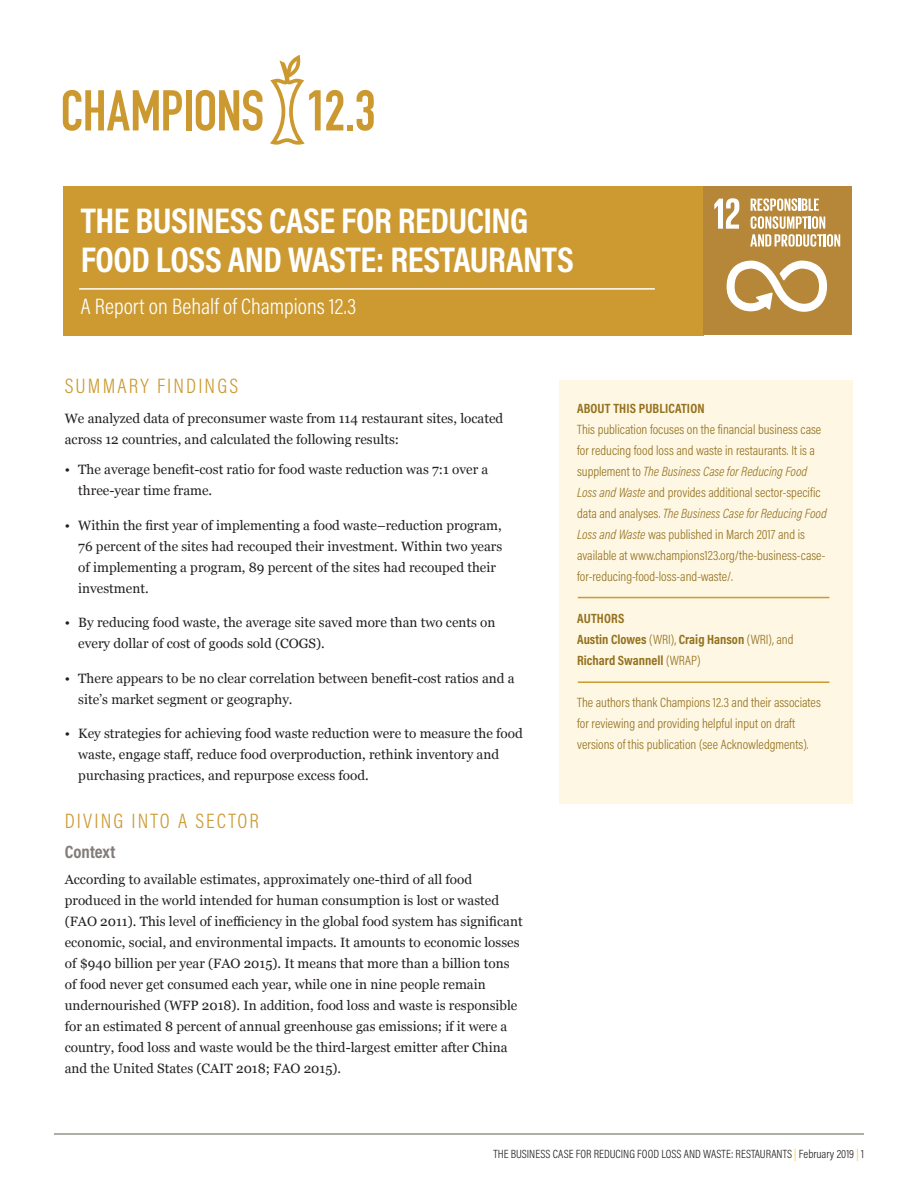
<style>
.page{position:relative;width:918px;height:1188px;background:#fff}
.page>*{position:absolute;margin:0;border:0;box-sizing:border-box;transform-origin:0 0}
.t1{font:700 36px/39px "Acumin Pro Cond";letter-spacing:-.01em;color:#fff}
.t2{font:300 22.5px "Acumin Pro Cond";color:#fff}
.Header_1{font:300 21px "Acumin Pro Cond";letter-spacing:.1em;color:#cc9a31}
.Header_2{font:700 18px "Acumin Pro Cond";color:#827c7a}
.t3{font:13.5px/21px "Georgia";color:#231f20}
.Body{font:300 13.5px/21px "Acumin Pro Cond";color:#94711e}
.Body-2{font:700 13.5px/21px "Acumin Pro Cond";color:#94711e}
.Folio-r{font:300 12px "Acumin Pro Cond";color:#231f20}
.s1{font-style:italic}
.s2{font-weight:300}
.s3{color:#fec40e}
</style>
<div class="page">
<div style="left:559px;top:380px;width:294px;height:424px;background:#fef7e4"></div>
<div style="left:64px;top:186px;width:640px;height:149px;background:#cc9a31"></div>
<div style="left:703px;top:186px;width:149px;height:149px;background:#b78739"></div>
<svg style="left:714px;top:198px;width:25px;height:31px"></svg>
<svg style="left:727px;top:261px;width:100px;height:51px"></svg>
<svg style="left:750px;top:198px;width:90px;height:49px"></svg>
<svg style="left:63px;top:90px;width:119px;height:41px"></svg>
<div style="left:186px;top:90px;width:5px;height:40px;background:#cb9930"></div>
<svg style="left:196px;top:90px;width:67px;height:41px"></svg>
<svg style="left:270px;top:55px;width:104px;height:90px"></svg>
<hr style="left:79px;top:288px;width:576px;height:2px;background:#fff">
<hr style="left:578px;top:597px;width:251px;height:1px;background:#cc9a31">
<hr style="left:578px;top:681px;width:251px;height:2px;background:#cc9a31">
<hr style="left:54px;top:1134px;width:810px;height:1px;background:#94948a">
<p class="t1" style="left:81px;top:200px;width:495px">THE BUSINESS CASE FOR REDUCING<br>FOOD LOSS AND WASTE: RESTAURANTS</p>
<p class="t2" style="left:81px;top:292px;width:277px">A Report on Behalf of Champions 12.3</p>
<p class="Header_1" style="left:65px;top:373px;width:175px">SUMMARY FINDINGS</p>
<p class="t3" style="left:65px;top:408px;width:440px">We analyzed data of preconsumer waste from 114 restaurant sites, located across 12 countries, and calculated the following results:</p>
<p class="t3" style="left:78px;top:459px;width:412px;text-indent:-14px">• The average benefit-cost ratio for food waste reduction was 7:1 over a three-year time frame.</p>
<p class="t3" style="left:78px;top:514px;width:426px;text-indent:-14px">• Within the first year of implementing a food waste–reduction program, 76 percent of the sites had recouped their investment. Within two years of implementing a program, 89 percent of the sites had recouped their investment.</p>
<p class="t3" style="left:78px;top:612px;width:419px;text-indent:-14px">• By reducing food waste, the average site saved more than two cents on every dollar of cost of goods sold (COGS).</p>
<p class="t3" style="left:78px;top:667px;width:438px;text-indent:-14px">• There appears to be no clear correlation between benefit-cost ratios and a site’s market segment or geography.</p>
<p class="t3" style="left:78px;top:723px;width:446px;text-indent:-14px">• Key strategies for achieving food waste reduction were to measure the food waste, engage staff, reduce food overproduction, rethink inventory and purchasing practices, and repurpose excess food.</p>
<p class="Header_1" style="left:65px;top:808px;width:196px">DIVING INTO A SECTOR</p>
<p class="Header_2" style="left:65px;top:840px;width:52px">Context</p>
<p class="t3" style="left:65px;top:868px;width:459px">According to available estimates, approximately one-third of all food produced in the world intended for human consumption is lost or wasted (FAO 2011). This level of inefficiency in the global food system has significant economic, social, and environmental impacts. It amounts to economic losses of $940 billion per year (FAO 2015). It means that more than a billion tons of food never get consumed each year, while one in nine people remain undernourished (WFP 2018). In addition, food loss and waste is responsible for an estimated 8 percent of annual greenhouse gas emissions; if it were a country, food loss and waste would be the third-largest emitter after China and the United States (CAIT 2018; FAO 2015).</p>
<p class="Body-2" style="left:577px;top:397px;width:129px">ABOUT THIS PUBLICATION</p>
<p class="Body" style="left:577px;top:418px;width:251px">This publication focuses on the financial business case for reducing food loss and waste in restaurants. It is a supplement to <span class="s1">The Business Case for Reducing Food Loss and Waste</span> and provides additional sector-specific data and analyses. <span class="s1">The Business Case for Reducing Food Loss and Waste</span> was published in March 2017 and is available at www.champions123.org/the-business-case&shy;for-reducing-food-loss-and-waste/.</p>
<p class="Body-2" style="left:577px;top:607px;width:49px">AUTHORS</p>
<p class="Body-2" style="left:577px;top:628px;width:218px">Austin Clowes <span class="s2">(WRI),</span> Craig Hanson <span class="s2">(WRI), and<br></span>Richard Swannell <span class="s2">(WRAP)</span></p>
<p class="Body" style="left:577px;top:691px;width:245px">The authors thank Champions 12.3 and their associates for reviewing and providing helpful input on draft versions of this publication (see Acknowledgments).</p>
<p class="Folio-r" style="left:493px;top:1146px;width:372px">THE BUSINESS CASE FOR REDUCING FOOD LOSS AND WASTE: RESTAURANTS <span class="s3">|</span> February 2019 <span class="s3">|</span> 1</p>
</div>
